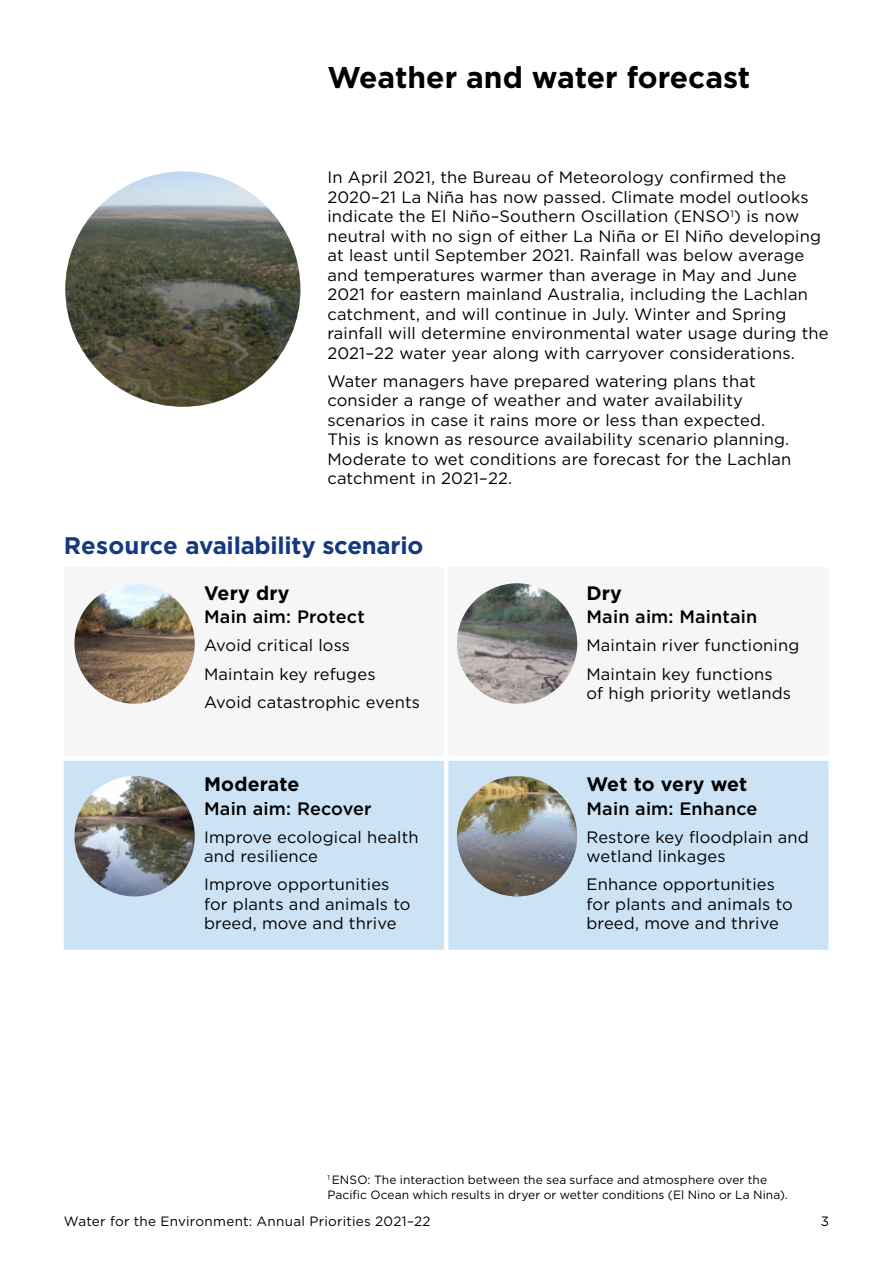
<style>
.page{position:relative;width:893px;height:1263px;background:#fff}
.page>*{position:absolute;margin:0;border:0;box-sizing:border-box;transform-origin:0 0}
._04_Heading_1{font:700 30px "Gotham";color:#000}
._05_Heading_2{font:700 24px "Gotham";letter-spacing:-.01em;color:#15397f}
._08b_RAS_Heading{font:700 19.5px "Gotham";letter-spacing:.01em;color:#000}
._08c_RAS_Subtitle{font:500 18px "Gotham";letter-spacing:.01em;color:#000}
._08_Body_copy{font:16.5px/19.5px "Gotham";letter-spacing:.01em;color:#000}
.t1{font:13.5px "Gotham";letter-spacing:.02em;color:#000}
._14_Disclaimer{font:12px/15px "Gotham";letter-spacing:.005em;color:#000}
</style>
<div class="page">
<div style="left:64px;top:761px;width:764px;height:189px;background:#cce3f6"></div>
<hr style="left:444px;top:761px;width:4px;height:189px;background:#fff">
<img style="left:74px;top:583px;width:121px;height:121px;border-radius:60px">
<img style="left:457px;top:583px;width:120px;height:121px;border-radius:60px">
<img style="left:74px;top:776px;width:121px;height:120px;border-radius:60px">
<img style="left:457px;top:776px;width:120px;height:120px;border-radius:60px">
<img style="left:65px;top:172px;width:235px;height:235px;border-radius:118px">
<p class="_04_Heading_1" style="left:327px;top:57px;width:424px">Weather and water forecast</p>
<p class="_08_Body_copy" style="left:327px;top:167px;width:503px">In April 2021, the Bureau of Meteorology confirmed the 2020–21 La Niña has now passed. Climate model outlooks indicate the El Niño–Southern Oscillation (ENSO<sup>1</sup>) is now neutral with no sign of either La Niña or El Niño developing at least until September 2021. Rainfall was below average and temperatures warmer than average in May and June 2021 for eastern mainland Australia, including the Lachlan catchment, and will continue in July. Winter and Spring rainfall will determine environmental water usage during the 2021–22 water year along with carryover considerations.</p>
<p class="_08_Body_copy" style="left:327px;top:371px;width:465px">Water managers have prepared watering plans that consider a range of weather and water availability scenarios in case it rains more or less than expected.<br>This is known as resource availability scenario planning.<br>Moderate to wet conditions are forecast for the Lachlan catchment in 2021–22.</p>
<p class="_05_Heading_2" style="left:64px;top:530px;width:361px">Resource availability scenario</p>
<p class="_08b_RAS_Heading" style="left:204px;top:580px;width:87px">Very dry</p>
<p class="_08c_RAS_Subtitle" style="left:204px;top:605px;width:162px">Main aim: Protect</p>
<p class="_08_Body_copy" style="left:204px;top:635px;width:148px">Avoid critical loss</p>
<p class="_08_Body_copy" style="left:204px;top:663px;width:173px">Maintain key refuges</p>
<p class="_08_Body_copy" style="left:204px;top:691px;width:218px">Avoid catastrophic events</p>
<p class="_08b_RAS_Heading" style="left:204px;top:771px;width:97px">Moderate</p>
<p class="_08c_RAS_Subtitle" style="left:204px;top:797px;width:169px">Main aim: Recover</p>
<p class="_08_Body_copy" style="left:204px;top:827px;width:216px">Improve ecological health and resilience</p>
<p class="_08_Body_copy" style="left:204px;top:874px;width:208px">Improve opportunities for plants and animals to breed, move and thrive</p>
<p class="_08b_RAS_Heading" style="left:586px;top:580px;width:37px">Dry</p>
<p class="_08c_RAS_Subtitle" style="left:586px;top:605px;width:172px">Main aim: Maintain</p>
<p class="_08_Body_copy" style="left:586px;top:635px;width:214px">Maintain river functioning</p>
<p class="_08_Body_copy" style="left:586px;top:663px;width:206px">Maintain key functions of high priority wetlands</p>
<p class="_08b_RAS_Heading" style="left:586px;top:771px;width:162px">Wet to very wet</p>
<p class="_08c_RAS_Subtitle" style="left:586px;top:797px;width:173px">Main aim: Enhance</p>
<p class="_08_Body_copy" style="left:586px;top:827px;width:224px">Restore key floodplain and wetland linkages</p>
<p class="_08_Body_copy" style="left:586px;top:874px;width:208px">Enhance opportunities for plants and animals to breed, move and thrive</p>
<p class="_14_Disclaimer" style="left:327px;top:1172px;width:462px"><sup>1</sup> ENSO: The interaction between the sea surface and atmosphere over the<br>Pacific Ocean which results in dryer or wetter conditions (El Nino or La Nina).</p>
<p class="t1" style="left:64px;top:1212px;width:368px">Water for the Environment: Annual Priorities 2021–22</p>
<p class="t1" style="left:821px;top:1212px;width:10px">3</p>
</div>
